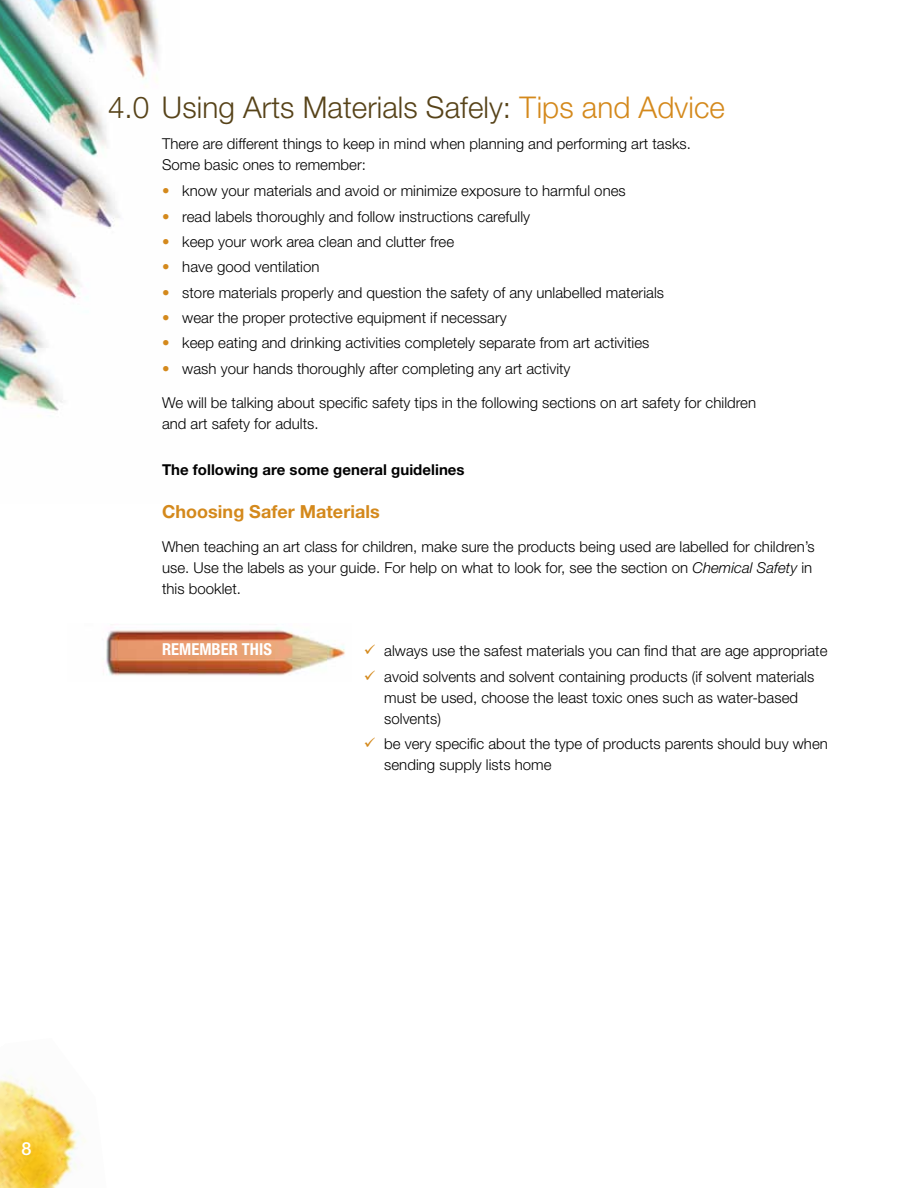
<style>
.page{position:relative;width:918px;height:1188px;background:#fff}
.page>*{position:absolute;margin:0;border:0;box-sizing:border-box;transform-origin:0 0}
.t1{font:300 30px "Helvetica Neue";letter-spacing:.005em;color:#574319}
.t2{font:700 18px "Helvetica Neue";letter-spacing:.005em;color:#d4891c}
.t3{font:500 18px "Helvetica Neue";color:#fff}
.t4{font:700 condensed 16.5px "Helvetica Neue";color:#fff}
.t5{font:300 15px/21px "Helvetica Neue";letter-spacing:.005em;color:#000}
.t6{font:700 15px "Helvetica Neue";letter-spacing:.005em;color:#000}
.s1{color:#d4891c}
.s2{font-style:italic}
</style>
<div class="page">
<img style="left:0;top:0;width:159px;height:417px">
<img style="left:0;top:1075px;width:86px;height:113px">
<img style="left:106px;top:628px;width:239px;height:48px">
<h1 class="t1" style="left:108px;top:89px;width:618px">4.0 Using Arts Materials Safely: <span class="s1">Tips and Advice</span></h1>
<p class="t5" style="left:162px;top:133px;width:530px">There are different things to keep in mind when planning and performing art tasks.<br>Some basic ones to remember:</p>
<p class="t5" style="left:162px;top:180px;width:465px"><span class="s1">•</span> know your materials and avoid or minimize exposure to harmful ones</p>
<p class="t5" style="left:162px;top:205px;width:370px"><span class="s1">•</span> read labels thoroughly and follow instructions carefully</p>
<p class="t5" style="left:162px;top:231px;width:294px"><span class="s1">•</span> keep your work area clean and clutter free</p>
<p class="t5" style="left:162px;top:256px;width:159px"><span class="s1">•</span> have good ventilation</p>
<p class="t5" style="left:162px;top:281px;width:504px"><span class="s1">•</span> store materials properly and question the safety of any unlabelled materials</p>
<p class="t5" style="left:162px;top:307px;width:346px"><span class="s1">•</span> wear the proper protective equipment if necessary</p>
<p class="t5" style="left:162px;top:332px;width:489px"><span class="s1">•</span> keep eating and drinking activities completely separate from art activities</p>
<p class="t5" style="left:162px;top:357px;width:410px"><span class="s1">•</span> wash your hands thoroughly after completing any art activity</p>
<p class="t5" style="left:162px;top:392px;width:596px">We will be talking about specific safety tips in the following sections on art safety for children and art safety for adults.</p>
<p class="t6" style="left:162px;top:460px;width:304px">The following are some general guidelines</p>
<p class="t2" style="left:162px;top:500px;width:219px">Choosing Safer Materials</p>
<p class="t5" style="left:162px;top:536px;width:654px">When teaching an art class for children, make sure the products being used are labelled for children’s use. Use the labels as your guide. For help on what to look for, see the section on <span class="s2">Chemical Safety</span> in this booklet.</p>
<p class="t4" style="left:162px;top:639px;width:20px">REMEMBER</p>
<p class="t4" style="left:242px;top:639px;width:24px">THIS</p>
<p class="t5" style="left:384px;top:638px;width:445px;line-height:25.3px">always use the safest materials you can find that are age appropriate avoid solvents and solvent containing products (if solvent materials</p>
<p class="t5" style="left:384px;top:686px;width:415px">must be used, choose the least toxic ones such as water-based solvents)</p>
<p class="t5" style="left:384px;top:733px;width:445px">be very specific about the type of products parents should buy when sending supply lists home</p>
<p class="t3" style="left:22px;top:1138px;width:12px">8</p>
</div>
